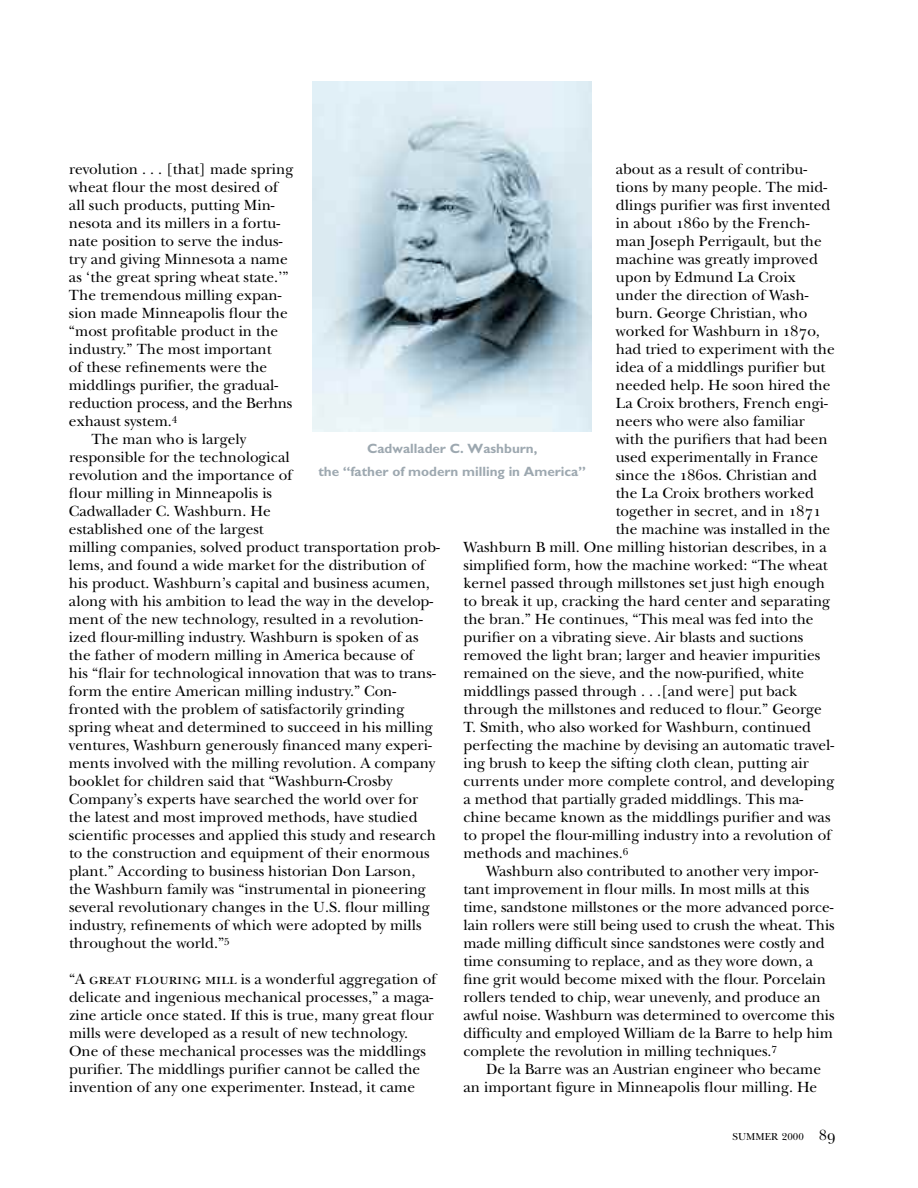
<style>
.page{position:relative;width:918px;height:1188px;background:#fff}
.page>*{position:absolute;margin:0;border:0;box-sizing:border-box;transform-origin:0 0}
.t1{font:15.3px/18px "New Baskerville";color:#000}
.t2{font:700 13.5px/22.5px "Gill Sans";color:#9da8b0;text-align:center}
.t3{font:10.5px "New Baskerville";color:#000}
.s1{font-family:"New Baskerville SC"}
.s2{font-family:"New Baskerville SC";font-size:15px}
</style>
<div class="page">
<img style="left:313px;top:81px;width:279px;height:350px">
<p class="t1" style="left:69px;top:162px;width:226px">revolution . . . [that] made spring</p>
<p class="t1" style="left:69px;top:180px;width:211px">wheat flour the most desired of</p>
<p class="t1" style="left:69px;top:198px;width:207px">all such products, putting Min-</p>
<p class="t1" style="left:69px;top:216px;width:213px">nesota and its millers in a fortu-</p>
<p class="t1" style="left:69px;top:234px;width:215px">nate position to serve the indus-</p>
<p class="t1" style="left:69px;top:252px;width:220px">try and giving Minnesota a name</p>
<p class="t1" style="left:69px;top:270px;width:221px">as ‘the great spring wheat state.’”</p>
<p class="t1" style="left:69px;top:288px;width:214px">The tremendous milling expan-</p>
<p class="t1" style="left:69px;top:306px;width:220px">sion made Minneapolis flour the</p>
<p class="t1" style="left:69px;top:324px;width:211px">“most profitable product in the</p>
<p class="t1" style="left:69px;top:342px;width:204px">industry.” The most important</p>
<p class="t1" style="left:69px;top:360px;width:200px">of these refinements were the</p>
<p class="t1" style="left:69px;top:378px;width:211px">middlings purifier, the gradual-</p>
<p class="t1" style="left:69px;top:396px;width:225px">reduction process, and the Berhns</p>
<p class="t1" style="left:69px;top:414px;width:110px">exhaust system.<sup>4</sup></p>
<p class="t1" style="left:92px;top:432px;width:156px">The man who is largely</p>
<p class="t1" style="left:69px;top:450px;width:222px">responsible for the technological</p>
<p class="t1" style="left:69px;top:468px;width:225px">revolution and the importance of</p>
<p class="t1" style="left:69px;top:486px;width:205px">flour milling in Minneapolis is</p>
<p class="t1" style="left:69px;top:504px;width:203px">Cadwallader C. Washburn. He</p>
<p class="t1" style="left:69px;top:522px;width:196px">established one of the largest</p>
<p class="t1" style="left:69px;top:540px;width:372px">milling companies, solved product transportation prob-</p>
<p class="t1" style="left:69px;top:558px;width:357px">lems, and found a wide market for the distribution of</p>
<p class="t1" style="left:69px;top:576px;width:362px">his product. Washburn’s capital and business acumen,</p>
<p class="t1" style="left:69px;top:594px;width:366px">along with his ambition to lead the way in the develop-</p>
<p class="t1" style="left:69px;top:612px;width:355px">ment of the new technology, resulted in a revolution-</p>
<p class="t1" style="left:69px;top:630px;width:351px">ized flour-milling industry. Washburn is spoken of as</p>
<p class="t1" style="left:69px;top:648px;width:346px">the father of modern milling in America because of</p>
<p class="t1" style="left:69px;top:666px;width:368px">his “flair for technological innovation that was to trans-</p>
<p class="t1" style="left:69px;top:684px;width:329px">form the entire American milling industry.” Con-</p>
<p class="t1" style="left:69px;top:702px;width:337px">fronted with the problem of satisfactorily grinding</p>
<p class="t1" style="left:69px;top:720px;width:365px">spring wheat and determined to succeed in his milling</p>
<p class="t1" style="left:69px;top:738px;width:364px">ventures, Washburn generously financed many experi-</p>
<p class="t1" style="left:69px;top:756px;width:368px">ments involved with the milling revolution. A company</p>
<p class="t1" style="left:69px;top:774px;width:325px">booklet for children said that “Washburn-Crosby</p>
<p class="t1" style="left:69px;top:792px;width:351px">Company’s experts have searched the world over for</p>
<p class="t1" style="left:69px;top:810px;width:350px">the latest and most improved methods, have studied</p>
<p class="t1" style="left:69px;top:828px;width:369px">scientific processes and applied this study and research</p>
<p class="t1" style="left:69px;top:846px;width:362px">to the construction and equipment of their enormous</p>
<p class="t1" style="left:69px;top:864px;width:348px">plant.” According to business historian Don Larson,</p>
<p class="t1" style="left:69px;top:882px;width:358px">the Washburn family was “instrumental in pioneering</p>
<p class="t1" style="left:69px;top:900px;width:362px">several revolutionary changes in the U.S. flour milling</p>
<p class="t1" style="left:69px;top:918px;width:354px">industry, refinements of which were adopted by mills</p>
<p class="t1" style="left:69px;top:936px;width:162px">throughout the world.”<sup>5</sup></p>
<p class="t1" style="left:69px;top:972px;width:369px"><span class="s1">“A great flouring mill</span> is a wonderful aggregation of delicate and ingenious mechanical processes,” a maga&shy;zine article once stated. If this is true, many great flour mills were developed as a result of new technology.<br>One of these mechanical processes was the middlings purifier. The middlings purifier cannot be called the invention of any one experimenter. Instead, it came</p>
<p class="t1" style="left:616px;top:162px;width:193px">about as a result of contribu-</p>
<p class="t1" style="left:616px;top:180px;width:213px">tions by many people. The mid-</p>
<p class="t1" style="left:616px;top:198px;width:216px">dlings purifier was first invented</p>
<p class="t1" style="left:616px;top:216px;width:195px">in about <span class="s1">1860</span> by the French-</p>
<p class="t1" style="left:616px;top:234px;width:207px">man Joseph Perrigault, but the</p>
<p class="t1" style="left:616px;top:252px;width:203px">machine was greatly improved</p>
<p class="t1" style="left:616px;top:270px;width:181px">upon by Edmund La Croix</p>
<p class="t1" style="left:616px;top:288px;width:194px">under the direction of Wash-</p>
<p class="t1" style="left:616px;top:306px;width:193px">burn. George Christian, who</p>
<p class="t1" style="left:616px;top:324px;width:205px">worked for Washburn in <span class="s1">1870</span>,</p>
<p class="t1" style="left:616px;top:342px;width:220px">had tried to experiment with the</p>
<p class="t1" style="left:616px;top:360px;width:211px">idea of a middlings purifier but</p>
<p class="t1" style="left:616px;top:378px;width:216px">needed help. He soon hired the</p>
<p class="t1" style="left:616px;top:396px;width:213px">La Croix brothers, French engi-</p>
<p class="t1" style="left:616px;top:414px;width:191px">neers who were also familiar</p>
<p class="t1" style="left:616px;top:432px;width:214px">with the purifiers that had been</p>
<p class="t1" style="left:616px;top:450px;width:204px">used experimentally in France</p>
<p class="t1" style="left:616px;top:468px;width:203px">since the <span class="s1">1860</span>s. Christian and</p>
<p class="t1" style="left:616px;top:486px;width:200px">the La Croix brothers worked</p>
<p class="t1" style="left:616px;top:504px;width:208px">together in secret, and in <span class="s1">1871</span></p>
<p class="t1" style="left:616px;top:522px;width:216px">the machine was installed in the</p>
<p class="t1" style="left:463px;top:540px;width:365px">Washburn B mill. One milling historian describes, in a</p>
<p class="t1" style="left:463px;top:558px;width:366px">simplified form, how the machine worked: “The wheat</p>
<p class="t1" style="left:463px;top:576px;width:363px">kernel passed through millstones set just high enough</p>
<p class="t1" style="left:463px;top:594px;width:368px">to break it up, cracking the hard center and separating</p>
<p class="t1" style="left:463px;top:612px;width:352px">the bran.” He continues, “This meal was fed into the</p>
<p class="t1" style="left:463px;top:630px;width:341px">purifier on a vibrating sieve. Air blasts and suctions</p>
<p class="t1" style="left:463px;top:648px;width:358px">removed the light bran; larger and heavier impurities</p>
<p class="t1" style="left:463px;top:666px;width:342px">remained on the sieve, and the now-purified, white</p>
<p class="t1" style="left:463px;top:684px;width:335px">middlings passed through . . .[and were] put back</p>
<p class="t1" style="left:463px;top:702px;width:360px">through the millstones and reduced to flour.” George</p>
<p class="t1" style="left:463px;top:720px;width:349px">T. Smith, who also worked for Washburn, continued</p>
<p class="t1" style="left:463px;top:738px;width:372px">perfecting the machine by devising an automatic travel-</p>
<p class="t1" style="left:463px;top:756px;width:347px">ing brush to keep the sifting cloth clean, putting air</p>
<p class="t1" style="left:463px;top:774px;width:373px">currents under more complete control, and developing</p>
<p class="t1" style="left:463px;top:792px;width:341px">a method that partially graded middlings. This ma-</p>
<p class="t1" style="left:463px;top:810px;width:369px">chine became known as the middlings purifier and was</p>
<p class="t1" style="left:463px;top:828px;width:369px">to propel the flour-milling industry into a revolution of</p>
<p class="t1" style="left:463px;top:846px;width:166px">methods and machines.<sup>6</sup></p>
<p class="t1" style="left:486px;top:864px;width:334px">Washburn also contributed to another very impor-</p>
<p class="t1" style="left:463px;top:882px;width:347px">tant improvement in flour mills. In most mills at this</p>
<p class="t1" style="left:464px;top:900px;width:371px">time, sandstone millstones or the more advanced porce-</p>
<p class="t1" style="left:463px;top:918px;width:373px">lain rollers were still being used to crush the wheat. This</p>
<p class="t1" style="left:464px;top:936px;width:363px">made milling difficult since sandstones were costly and</p>
<p class="t1" style="left:464px;top:954px;width:351px">time consuming to replace, and as they wore down, a</p>
<p class="t1" style="left:464px;top:972px;width:364px">fine grit would become mixed with the flour. Porcelain</p>
<p class="t1" style="left:464px;top:990px;width:359px">rollers tended to chip, wear unevenly, and produce an</p>
<p class="t1" style="left:464px;top:1008px;width:373px">awful noise. Washburn was determined to overcome this</p>
<p class="t1" style="left:464px;top:1026px;width:371px">difficulty and employed William de la Barre to help him</p>
<p class="t1" style="left:464px;top:1044px;width:315px">complete the revolution in milling techniques.<sup>7</sup></p>
<p class="t1" style="left:486px;top:1062px;width:337px">De la Barre was an Austrian engineer who became</p>
<p class="t1" style="left:463px;top:1080px;width:355px">an important figure in Minneapolis flour milling. He</p>
<p class="t2" style="left:318px;top:439px;width:269px">Cadwallader C. Washburn,<br>the “father of modern milling in America”</p>
<p class="t3" style="left:733px;top:1133px;width:104px">SUMMER 2000 <span class="s2">89</span></p>
</div>
